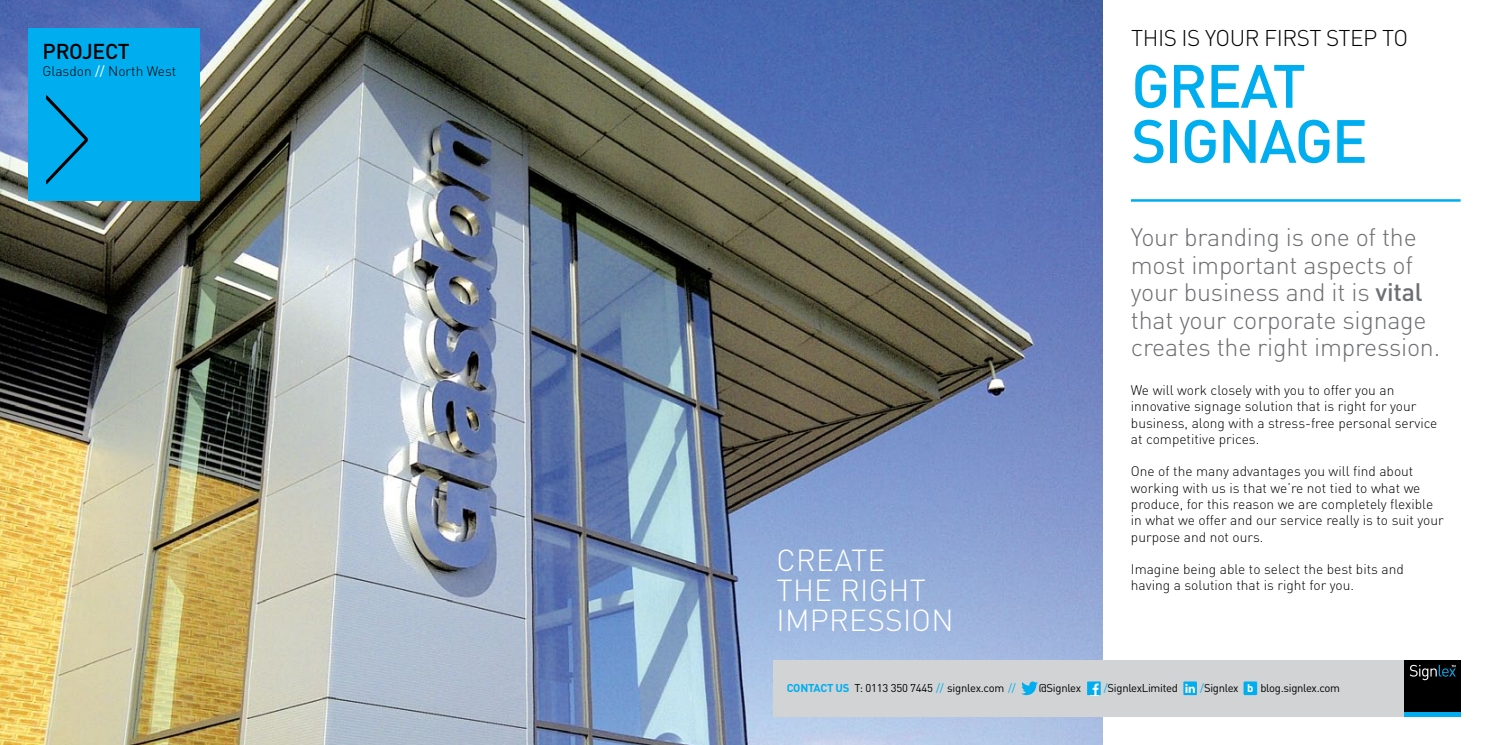
<style>
.page{position:relative;width:1489px;height:745px;background:#fff}
.page>*{position:absolute;margin:0;border:0;box-sizing:border-box;transform-origin:0 0}
.t1{font:100 160px "Interstate";color:#000}
.t2{font:500 60px/55px "DINOT";letter-spacing:-.03em;color:#00aeef}
.t3{font:300 30px/30px "DINOT";letter-spacing:.01em;color:#fff}
.t4{font:300 25px/27.5px "DINOT";letter-spacing:-.01em;color:#6d6e71}
.t5{font:300 22.5px "DINOT";letter-spacing:-.02em;color:#000}
.t6{font:500 21.25px "DINOT";letter-spacing:-.015em;color:#000}
.t7{font:300 13.75px/16.2px "DINOT";color:#000}
.t8{font:11.25px "DINOT";letter-spacing:-.025em;color:#000}
.s1{font-weight:400;color:#fff}
.s2{font-weight:500}
.s3{font-weight:700;color:#00aeef}
.s4{color:#00aeef}
.s5{font-weight:700;color:#fff}
</style>
<div class="page">
<img style="left:0;top:0;width:1102px;height:744px">
<div style="left:28px;top:28px;width:172px;height:172px;background:#00aeef"></div>
<hr style="left:1130px;top:199px;width:330px;height:2px;background:#00aeef">
<div style="left:772px;top:659px;width:688px;height:57px;background:#d1d3d4"></div>
<div style="left:1403px;top:659px;width:57px;height:57px;background:#000"></div>
<hr style="left:1403px;top:712px;width:57px;height:4px;background:#00aeef">
<svg style="left:1409px;top:664px;width:46px;height:15px"></svg>
<div style="left:1243px;top:681px;width:13px;height:13px;background:#00aeef"></div>
<svg style="left:1021px;top:681px;width:16px;height:13px"></svg>
<svg style="left:1087px;top:681px;width:13px;height:13px"></svg>
<svg style="left:1183px;top:681px;width:13px;height:13px"></svg>
<h3 class="t6" style="left:43px;top:38px;width:87px">PROJECT</h3>
<p class="t7" style="left:43px;top:63px;width:135px">Glasdon <span class="s1">//</span> N orth West</p>
<h1 class="t1" style="left:35px;top:53px;width:63px">&gt;</h1>
<h3 class="t3" style="left:776px;top:545px;width:155px">CR EATE<br>THE RIGHT<br>IMPRESSION</h3>
<h3 class="t5" style="left:1130px;top:24px;width:23px">This</h3>
<h3 class="t5" style="left:1181px;top:24px;width:224px">is Your Fi rst SteP TO</h3>
<h2 class="t2" style="left:1131px;top:57px;width:238px">GREAT<br>SIGNAGE</h2>
<h3 class="t4" style="left:1130px;top:223px;width:311px">Your branding is one of the most important aspects of your business and it is <span class="s2">VITAL </span>that your corporate signage creates the right impression.</h3>
<p class="t7" style="left:1130px;top:381px;width:308px">We will work closely with you to offer you an innovative signage solution that is right for your business, along with a stress-free personal service at competitive prices.</p>
<p class="t7" style="left:1130px;top:463px;width:314px">One of the many advantages you will find about working with us is that we’re not tied to what we produce, for this reason we are completely flexible in what we offer and our service really is to suit your purpose and not ours.</p>
<p class="t7" style="left:1130px;top:560px;width:274px">Imagine being able to select the best bits and having a solution that is right for you.</p>
<p class="t8" style="left:786px;top:680px;width:230px"><span class="s3">CONTACT US</span> T: 0113 350 7445 <span class="s4">//</span> signlex.com <span class="s4">//</span></p>
<p class="t8" style="left:1038px;top:680px;width:44px">@Signlex</p>
<p class="t8" style="left:1103px;top:680px;width:76px"><span class="s4">/</span>SignlexLimited</p>
<p class="t8" style="left:1200px;top:680px;width:141px"><span class="s4">/</span>Signlex <span class="s5">b</span> blog.signlex.com</p>
</div>
